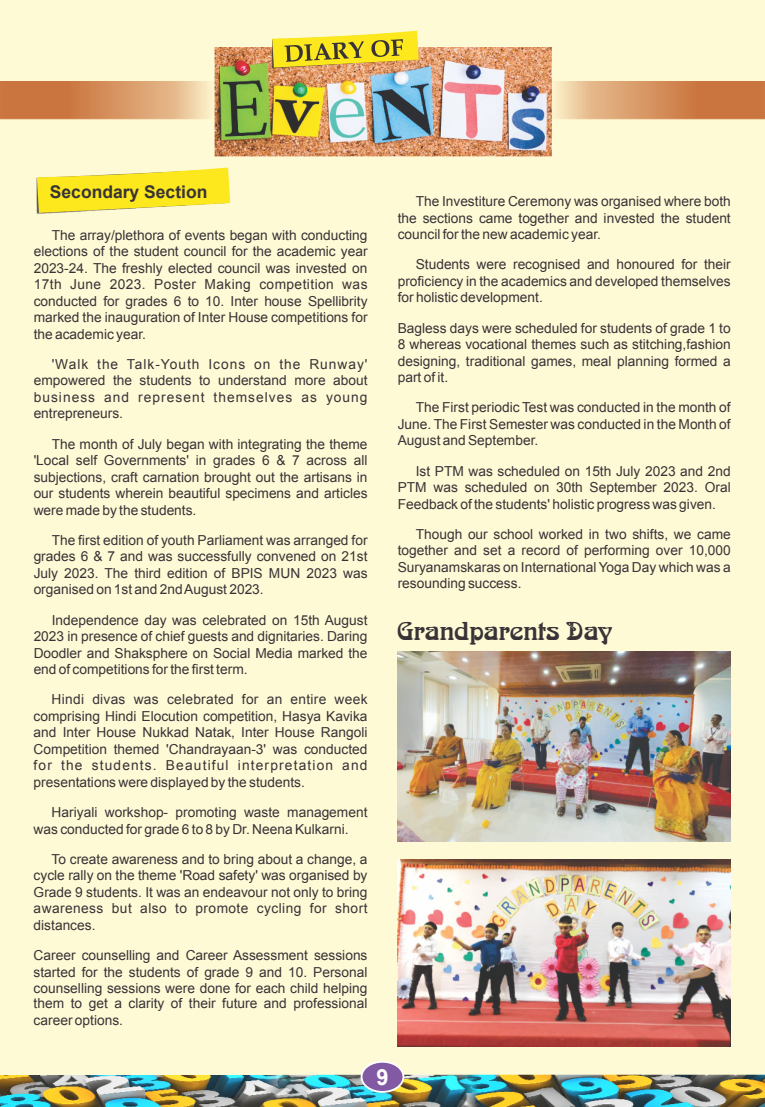
<style>
.page{position:relative;width:765px;height:1107px;background:#fffad6}
.page>*{position:absolute;margin:0;border:0;box-sizing:border-box;transform-origin:0 0}
.t1{font:26.88px "Arnold Boe D";color:#383336}
.t2{font:700 22.25px "Arial";color:#fff}
.t3{font:700 17.5px "Arial";color:#383336}
.t4{font:13.75px/16.5px "Arial";color:#383336;text-align:justify}
</style>
<div class="page">
<img style="left:314px;top:1075px;width:141px;height:32px">
<img style="left:455px;top:1075px;width:310px;height:32px">
<img style="left:0;top:1075px;width:314px;height:32px">
<div style="left:361px;top:1061px;width:43px;height:32px;background:#8259a3;border:2px solid #fff;border-radius:50%"></div>
<img style="left:0;top:82px;width:211px;height:37px">
<img style="left:551px;top:82px;width:214px;height:37px">
<img style="left:214px;top:48px;width:337px;height:109px">
<img style="left:272px;top:68px;width:147px;height:1px">
<svg style="left:37px;top:168px;width:193px;height:45px"></svg>
<svg style="left:272px;top:31px;width:147px;height:37px;background:#ddc83f"></svg>
<img style="left:398px;top:651px;width:333px;height:191px">
<img style="left:397px;top:859px;width:334px;height:188px">
<p class="t3" style="left:50px;top:186px;width:159px">Secondary Section</p>
<p class="t4" style="left:34px;top:228px;width:335px;text-indent:18px">The array/plethora of events began with conducting elections of the student council for the academic year 2023-24. The freshly elected council was invested on 17th June 2023. Poster Making competition was conducted for grades 6 to 10. Inter house Spellibrity marked the inauguration of Inter House competitions for the academic year.</p>
<p class="t4" style="left:34px;top:357px;width:335px;text-indent:18px">'Walk the Talk-Youth Icons on the Runway' empowered the students to understand more about business and represent themselves as young entrepreneurs.</p>
<p class="t4" style="left:34px;top:437px;width:335px;text-indent:18px">The month of July began with integrating the theme 'Local self Governments' in grades 6 &amp; 7 across all subjections, craft carnation brought out the artisans in our students wherein beautiful specimens and articles were made by the students.</p>
<p class="t4" style="left:34px;top:533px;width:335px;text-indent:18px">The first edition of youth Parliament was arranged for grades 6 &amp; 7 and was successfully convened on 21st July 2023. The third edition of BPIS MUN 2023 was organised on 1st and 2nd August 2023.</p>
<p class="t4" style="left:34px;top:613px;width:335px;text-indent:18px">Independence day was celebrated on 15th August 2023 in presence of chief guests and dignitaries. Daring Doodler and Shaksphere on Social Media marked the end of competitions for the first term.</p>
<p class="t4" style="left:34px;top:693px;width:335px;text-indent:18px">Hindi divas was celebrated for an entire week comprising Hindi Elocution competition, Hasya Kavika and Inter House Nukkad Natak, Inter House Rangoli Competition themed 'Chandrayaan-3' was conducted for the students. Beautiful interpretation and presentations were displayed by the students.</p>
<p class="t4" style="left:34px;top:805px;width:335px;text-indent:18px">Hariyali workshop- promoting waste management was conducted for grade 6 to 8 by Dr. Neena Kulkarni.</p>
<p class="t4" style="left:34px;top:852px;width:335px;text-indent:18px">To create awareness and to bring about a change, a cycle rally on the theme 'Road safety' was organised by Grade 9 students. It was an endeavour not only to bring awareness but also to promote cycling for short distances.</p>
<p class="t4" style="left:34px;top:948px;width:335px">Career counselling and Career Assessment sessions started for the students of grade 9 and 10. Personal counselling sessions were done for each child helping</p>
<p class="t4" style="left:34px;top:996px;width:335px">them to get a clarity of their future and professional career options.</p>
<p class="t4" style="left:398px;top:194px;width:335px;text-indent:18px">The Investiture Ceremony was organised where both the sections came together and invested the student council for the new academic year.</p>
<p class="t4" style="left:398px;top:258px;width:335px;text-indent:18px">Students were recognised and honoured for their proficiency in the academics and developed themselves for holistic development.</p>
<p class="t4" style="left:398px;top:321px;width:335px">Bagless days were scheduled for students of grade 1 to 8 whereas vocational themes such as stitching,fashion designing, traditional games, meal planning formed a part of it.</p>
<p class="t4" style="left:398px;top:401px;width:335px;text-indent:18px">The First periodic Test was conducted in the month of June. The First Semester was conducted in the Month of August and September.</p>
<p class="t4" style="left:398px;top:464px;width:335px;text-indent:18px">Ist PTM was scheduled on 15th July 2023 and 2nd PTM was scheduled on 30th September 2023. Oral Feedback of the students' holistic progress was given.</p>
<p class="t4" style="left:398px;top:527px;width:335px;text-indent:18px">Though our school worked in two shifts, we came together and set a record of performing over 10,000<br>Suryanamskaras on International Yoga Day which was a resounding success.</p>
<h1 class="t1" style="left:397px;top:618px;width:217px">Grandparents Day</h1>
<h2 class="t2" style="left:377px;top:1069px;width:14px">9</h2>
</div>
